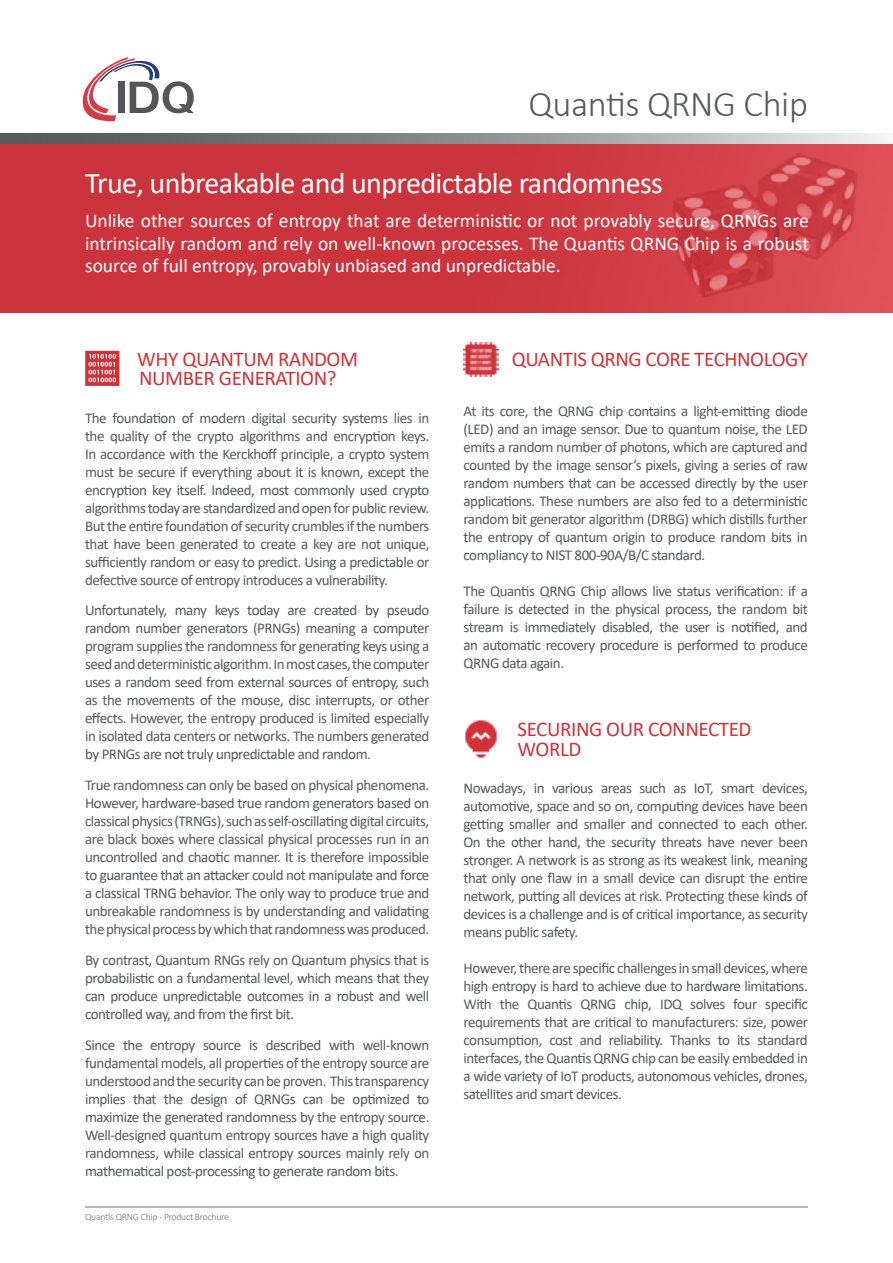
<style>
.page{position:relative;width:893px;height:1263px;background:#fff}
.page>*{position:absolute;margin:0;border:0;box-sizing:border-box;transform-origin:0 0}
.t1{font:300 36.45px "Calibri";letter-spacing:-.01em;color:#58595b}
.t2{font:30px "Calibri";letter-spacing:-.02em;color:#fff}
.t3{font:21px/19.5px "Calibri";letter-spacing:-.02em;color:#d13138}
.t4{font:19.5px/22.5px "Calibri";color:#fff;text-align:justify}
.t5{font:15px/18px "Calibri";letter-spacing:-.03em;color:#58595b;text-align:justify}
.t6{font:300 9.75px "Calibri";letter-spacing:-.025em;color:#6d6e71}
</style>
<div class="page">
<img style="left:0;top:144px;width:893px;height:169px">
<svg style="left:83px;top:57px;width:111px;height:64px"></svg>
<svg style="left:0;top:133px;width:888px;height:10px;background:#929395"></svg>
<svg style="left:85px;top:351px;width:34px;height:35px"></svg>
<svg style="left:88px;top:354px;width:28px;height:28px"></svg>
<img style="left:465px;top:720px;width:33px;height:38px">
<img style="left:463px;top:342px;width:36px;height:35px">
<hr style="left:85px;top:1206px;width:723px;height:1px;background:#6d6e71">
<h1 class="t1" style="left:529px;top:81px;width:281px">Quantis QRNG Chip</h1>
<h2 class="t2" style="left:85px;top:162px;width:579px">True, unbreakable and unpredictable randomness</h2>
<p class="t4" style="left:85px;top:209px;width:725px">Unlike other sources of entropy that are deterministic or not provably secure, QRNGs are intrinsically random and rely on well-known processes. The Quantis QRNG Chip is a robust source of full entropy, provably unbiased and unpredictable.</p>
<h3 class="t3" style="left:137px;top:348px;width:222px">WHY QUANTUM RANDOM<br>NUMBER GENERATION?</h3>
<p class="t5" style="left:85px;top:408px;width:346px">The foundation of modern digital security systems lies in the quality of the crypto algorithms and encryption keys.<br>In accordance with the Kerckhoff principle, a crypto system must be secure if everything about it is known, except the encryption key itself. Indeed, most commonly used crypto algorithms today are standardized and open for public review.<br>But the entire foundation of security crumbles if the numbers that have been generated to create a key are not unique, sufficiently random or easy to predict. Using a predictable or defective source of entropy introduces a vulnerability.</p>
<p class="t5" style="left:85px;top:601px;width:346px">Unfortunately, many keys today are created by pseudo random number generators (PRNGs) meaning a computer program supplies the randomness for generating keys using a seed and deterministic algorithm. In most cases, the computer uses a random seed from external sources of entropy, such as the movements of the mouse, disc interrupts, or other effects. However, the entropy produced is limited especially in isolated data centers or networks. The numbers generated by PRNGs are not truly unpredictable and random.</p>
<p class="t5" style="left:85px;top:776px;width:346px">True randomness can only be based on physical phenomena.<br>However, hardware-based true random generators based on classical physics (TRNGs), such as self-oscillating digital circuits, are black boxes where classical physical processes run in an uncontrolled and chaotic manner. It is therefore impossible to guarantee that an attacker could not manipulate and force a classical TRNG behavior. The only way to produce true and unbreakable randomness is by understanding and validating the physical process by which that randomness was produced.</p>
<p class="t5" style="left:85px;top:950px;width:346px">By contrast, Quantum RNGs rely on Quantum physics that is probabilistic on a fundamental level, which means that they can produce unpredictable outcomes in a robust and well controlled way, and from the first bit.</p>
<p class="t5" style="left:85px;top:1035px;width:346px">Since the entropy source is described with well-known fundamental models, all properties of the entropy source are understood and the security can be proven. This transparency implies that the design of QRNGs can be optimized to maximize the generated randomness by the entropy source.<br>Well-designed quantum entropy sources have a high quality randomness, while classical entropy sources mainly rely on mathematical post-processing to generate random bits.</p>
<p class="t6" style="left:85px;top:1211px;width:145px">Quantis QRNG Chip - Product Brochure</p>
<h3 class="t3" style="left:512px;top:348px;width:298px">QUANTIS QRNG CORE TECHNOLOGY</h3>
<p class="t5" style="left:463px;top:401px;width:346px">At its core, the QRNG chip contains a light-emitting diode (LED) and an image sensor. Due to quantum noise, the LED emits a random number of photons, which are captured and counted by the image sensor’s pixels, giving a series of raw random numbers that can be accessed directly by the user applications. These numbers are also fed to a deterministic random bit generator algorithm (DRBG) which distills further the entropy of quantum origin to produce random bits in compliancy to NIST 800-90A/B/C standard.</p>
<p class="t5" style="left:463px;top:581px;width:346px">The Quantis QRNG Chip allows live status verification: if a failure is detected in the physical process, the random bit stream is immediately disabled, the user is notified, and an automatic recovery procedure is performed to produce QRNG data again.</p>
<h3 class="t3" style="left:517px;top:719px;width:236px">SECURING OUR CONNECTED<br>WORLD</h3>
<p class="t5" style="left:463px;top:779px;width:346px">Nowadays, in various areas such as IoT, smart devices, automotive, space and so on, computing devices have been getting smaller and smaller and connected to each other.<br>On the other hand, the security threats have never been stronger. A network is as strong as its weakest link, meaning that only one flaw in a small device can disrupt the entire network, putting all devices at risk. Protecting these kinds of devices is a challenge and is of critical importance, as security means public safety.</p>
<p class="t5" style="left:463px;top:959px;width:346px">However, there are specific challenges in small devices, where high entropy is hard to achieve due to hardware limitations.<br>With the Quantis QRNG chip, IDQ solves four specific requirements that are critical to manufacturers: size, power consumption, cost and reliability. Thanks to its standard interfaces, the Quantis QRNG chip can be easily embedded in a wide variety of IoT products, autonomous vehicles, drones, satellites and smart devices.</p>
</div>
